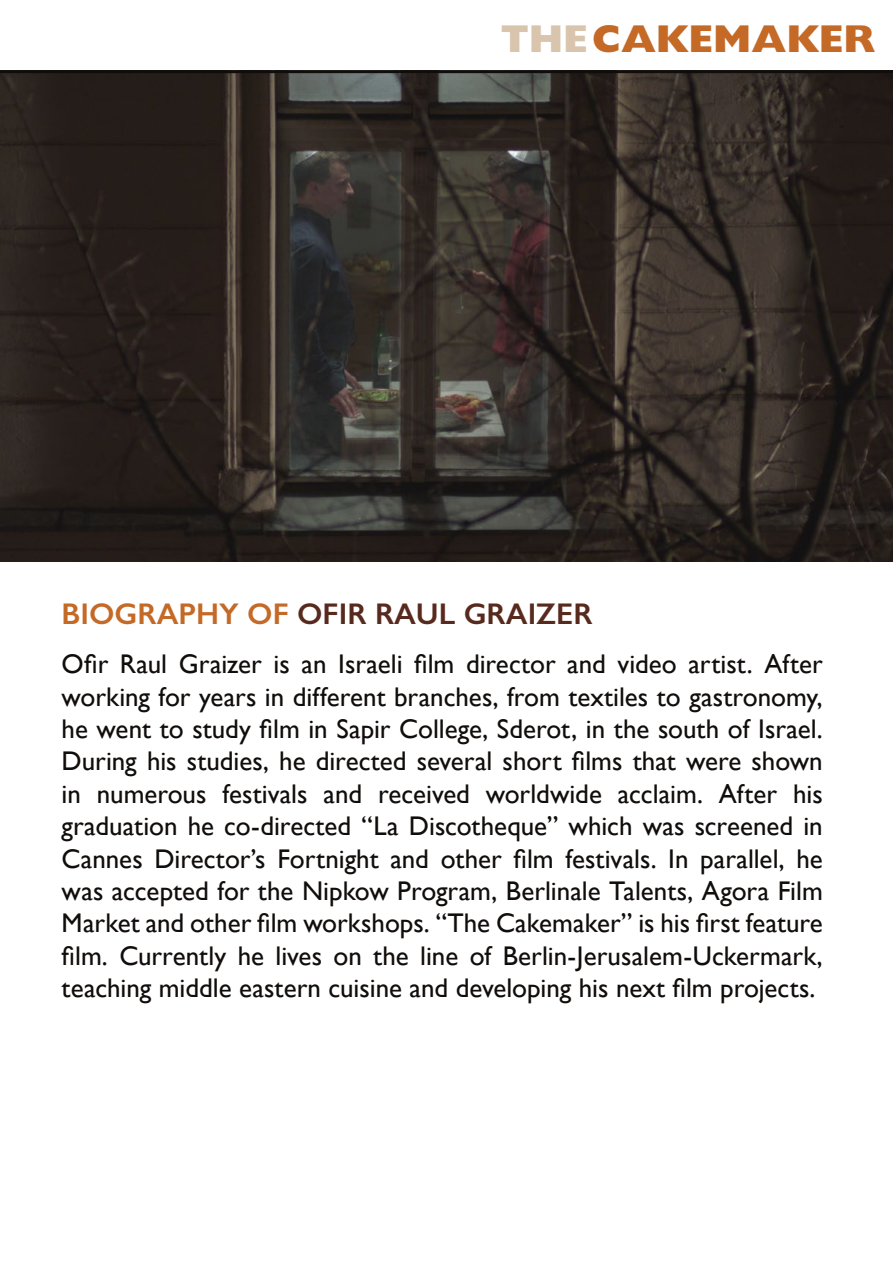
<style>
.page{position:relative;width:893px;height:1263px;background:#fff}
.page>*{position:absolute;margin:0;border:0;box-sizing:border-box;transform-origin:0 0}
.t1{font:800 39px "Gill Sans";color:#c46926}
.t2{font:600 30px "Gill Sans";color:#582a1e}
.t3{font:27px/32.4px "Gill Sans";color:#100d0b;text-align:justify}
.s1{color:#d9c4ae}
.s2{color:#c46926}
</style>
<div class="page">
<img style="left:0;top:73px;width:893px;height:488px">
<hr style="left:0;top:70px;width:893px;height:3px;background:#100d0b">
<h1 class="t1" style="left:501px;top:16px;width:376px"><span class="s1">THE</span>CAKEMAKER</h1>
<p class="t2" style="left:62px;top:596px;width:532px"><span class="s2">BIOGRAPHY OF</span> OFIR RAUL GRAIZER</p>
<p class="t3" style="left:62px;top:648px;width:763px">Ofir Raul Graizer is an Israeli film director and video artist. After working for years in different branches, from textiles to gastronomy, he went to study film in Sapir College, Sderot, in the south of Israel.<br>During his studies, he directed several short films that were shown in numerous festivals and received worldwide acclaim. After his graduation he co-directed “La Discotheque” which was screened in Cannes Director’s Fortnight and other film festivals. In parallel, he was accepted for the Nipkow Program, Berlinale Talents, Agora Film Market and other film workshops. “The Cakemaker” is his first feature film. Currently he lives on the line of Berlin-Jerusalem-Uckermark, teaching middle eastern cuisine and developing his next film projects.</p>
</div>
